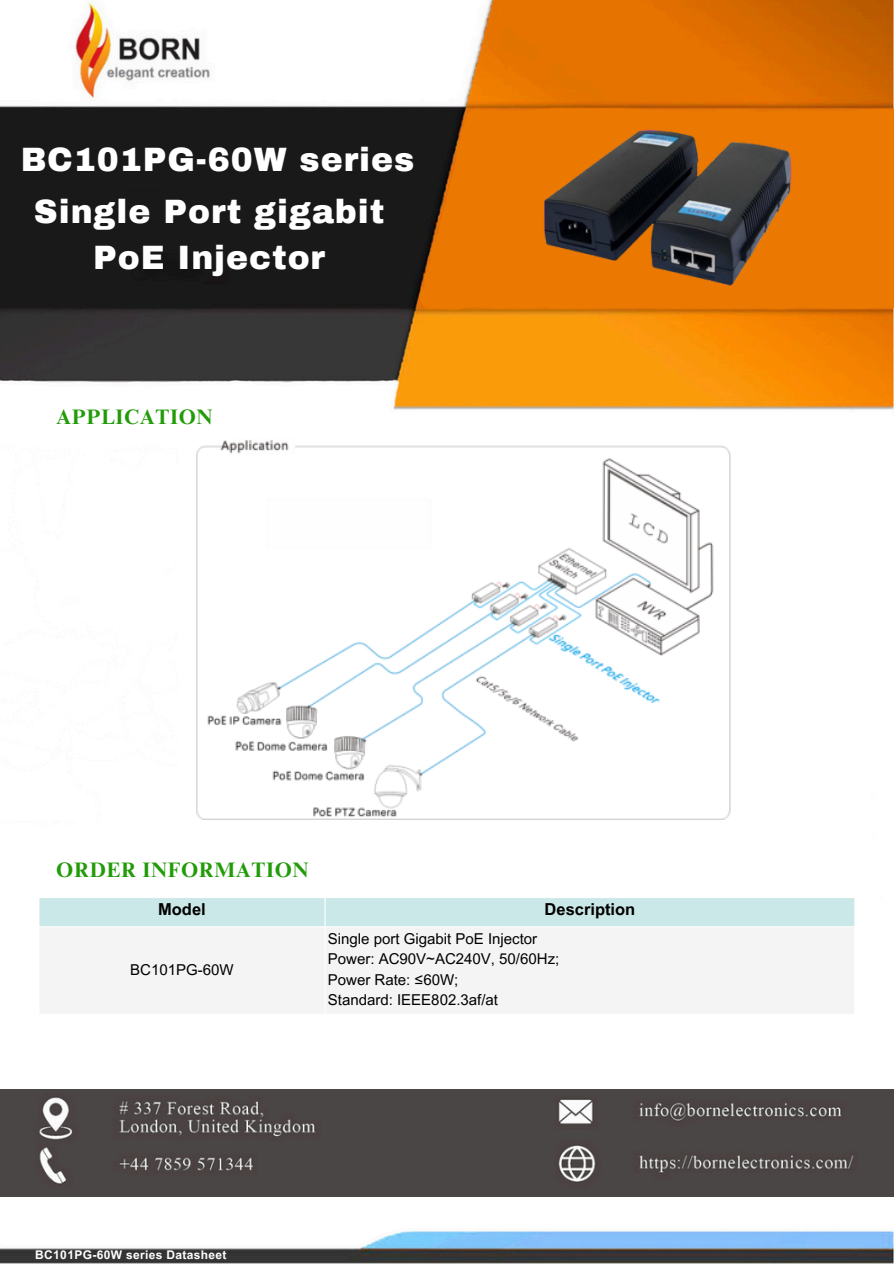
<style>
.page{position:relative;width:894px;height:1264px;background:#fff}
.page>*{position:absolute;margin:0;border:0;box-sizing:border-box;transform-origin:0 0}
.t1{font:900 33px/46.2px "Archivo";letter-spacing:.03em;color:#fff;text-align:center}
.t2{font:700 21px "Times NRMT Pro";letter-spacing:.03em;color:#229b09}
.t3{font:700 16.5px "Arial MT Pro";color:#000}
.t4{font:15px "Arial MT Pro";color:#000}
.t5{font:700 12px "Arial MT Pro";letter-spacing:.03em;color:#fff}
</style>
<div class="page">
<img style="left:0;top:0;width:893px;height:1263px">
<img style="left:532px;top:128px;width:271px;height:168px">
<div style="left:39px;top:898px;width:815px;height:28px;background:#cae8e7"></div>
<div style="left:39px;top:927px;width:815px;height:87px;background:#f4f4f4"></div>
<img style="left:179px;top:434px;width:564px;height:396px">
<img style="left:0;top:1089px;width:893px;height:107px">
<p class="t1" style="left:21px;top:137px;width:395px">BC101PG-60W series</p>
<p class="t1" style="left:34px;top:188px;width:352px">Single Port gigabit<br>PoE Injector</p>
<p class="t2" style="left:56px;top:409px;width:158px">APPLICATION</p>
<p class="t2" style="left:56px;top:861px;width:254px">ORDER INFORMATION</p>
<h1 class="t3" style="left:158px;top:903px;width:49px">Model</h1>
<p class="t3" style="left:544px;top:903px;width:92px">Description</p>
<h2 class="t4" style="left:130px;top:963px;width:105px">BC101PG-60W</h2>
<p class="t4" style="left:328px;top:933px;width:211px">Single port Gigabit PoE Injector</p>
<h2 class="t4" style="left:328px;top:953px;width:233px">Power: AC90V~AC240V, 50/60Hz;</h2>
<p class="t4" style="left:328px;top:973px;width:132px">Power Rate: ≤60W;</p>
<p class="t4" style="left:328px;top:994px;width:172px">Standard: IEEE802.3af/at</p>
<p class="t5" style="left:35px;top:1249px;width:193px">BC101PG-60W series Datasheet</p>
</div>
